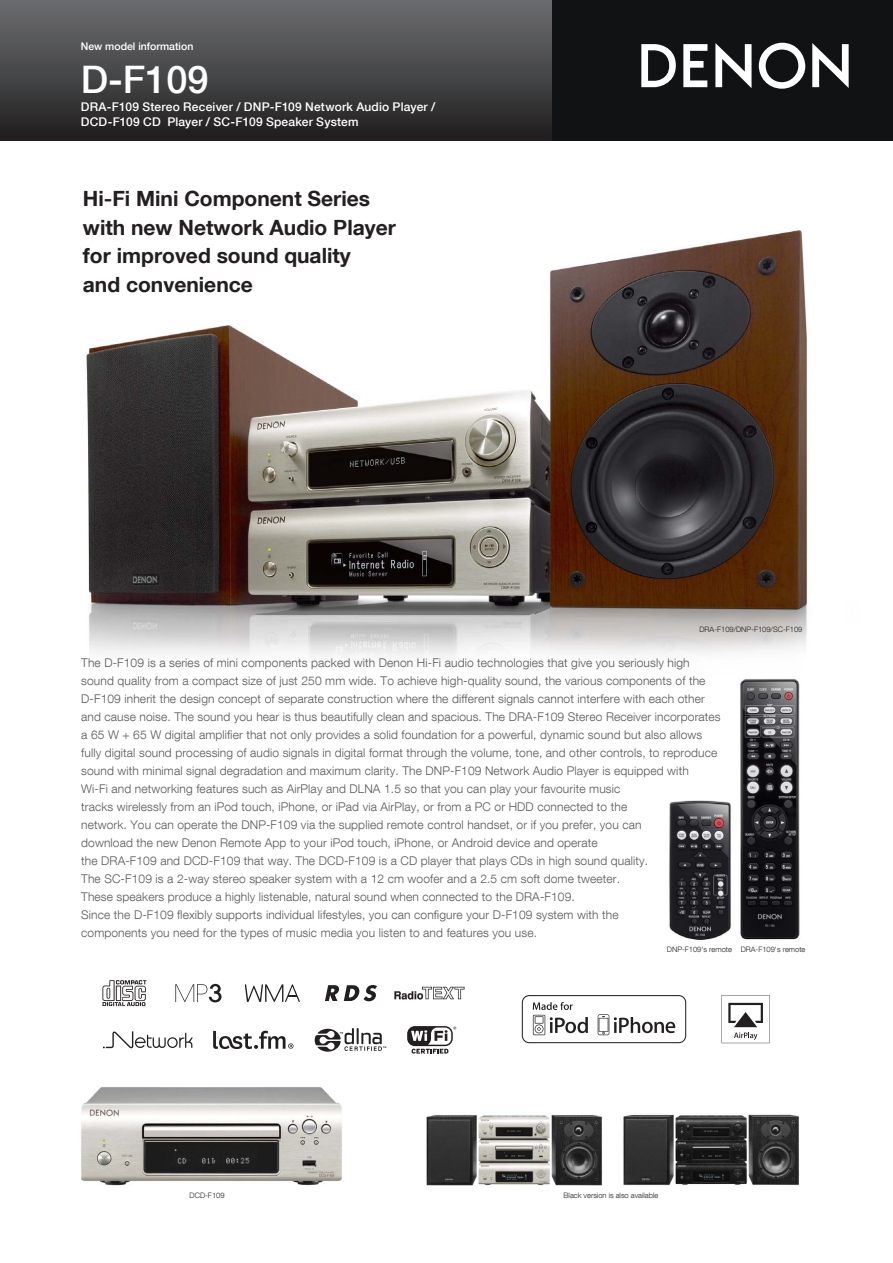
<style>
.page{position:relative;width:893px;height:1263px;background:#fff}
.page>*{position:absolute;margin:0;border:0;box-sizing:border-box;transform-origin:0 0}
.t1{font:500 37.95px "Helvetica Neue LT Com";color:#fff}
.t2{font:700 21px/28.5px "Helvetica Neue LT Com";color:#231f20}
.t3{font:300 12px/18px "Helvetica Neue LT Com";letter-spacing:.01em;color:#57585a}
.t4{font:500 12px/15px "Helvetica Neue LT Com";letter-spacing:.015em;color:#fff}
.t5{font:500 10.5px "Helvetica Neue LT Com";color:#fff}
.t6{font:300 7.5px "Helvetica Neue LT Com";color:#231f20}
</style>
<div class="page">
<img style="left:86px;top:230px;width:722px;height:427px">
<img style="left:669px;top:679px;width:131px;height:261px">
<svg style="left:522px;top:995px;width:164px;height:48px"></svg>
<svg style="left:722px;top:995px;width:48px;height:48px"></svg>
<svg style="left:325px;top:985px;width:52px;height:16px"></svg>
<svg style="left:394px;top:987px;width:70px;height:12px"></svg>
<svg style="left:103px;top:1031px;width:90px;height:18px"></svg>
<svg style="left:213px;top:1031px;width:81px;height:18px"></svg>
<svg style="left:315px;top:1028px;width:71px;height:24px"></svg>
<svg style="left:407px;top:1026px;width:49px;height:28px"></svg>
<svg style="left:102px;top:980px;width:44px;height:26px"></svg>
<svg style="left:245px;top:984px;width:55px;height:18px"></svg>
<svg style="left:175px;top:984px;width:47px;height:18px"></svg>
<img style="left:81px;top:1087px;width:261px;height:99px">
<div style="left:540px;top:0;width:353px;height:140px;background:#101214"></div>
<div style="left:0;top:0;width:551px;height:140px;background:linear-gradient(to bottom,#6d6e71,#222020)"></div>
<svg style="left:715px;top:43px;width:36px;height:45px"></svg>
<svg style="left:683px;top:44px;width:24px;height:43px"></svg>
<svg style="left:812px;top:43px;width:37px;height:45px"></svg>
<svg style="left:641px;top:44px;width:35px;height:43px"></svg>
<svg style="left:759px;top:43px;width:46px;height:46px"></svg>
<img style="left:426px;top:1115px;width:176px;height:70px">
<img style="left:623px;top:1114px;width:176px;height:71px">
<p class="t5" style="left:81px;top:40px;width:114px">New model information</p>
<h1 class="t1" style="left:81px;top:57px;width:129px">D-F109</h1>
<p class="t4" style="left:81px;top:99px;width:356px">DRA-F109 Stereo Receiver / DNP-F109 Network Audio Player /<br>DCD-F109 CD Player / SC-F109 Speaker System</p>
<h2 class="t2" style="left:83px;top:184px;width:314px">Hi-Fi Mini Component Series with new Network Audio Player for improved sound quality<br>and convenience</h2>
<p class="t6" style="left:699px;top:624px;width:104px">DRA-F109/DNP-F109/SC-F109</p>
<p class="t3" style="left:81px;top:654px;width:641px">The D-F109 is a series of mini components packed with Denon Hi-Fi audio technologies that give you seriously high sound quality from a compact size of just 250 mm wide. To achieve high-quality sound, the various components of the D-F109 inherit the design concept of separate construction where the different signals cannot interfere with each other and cause noise. The sound you hear is thus beautifully clean and spacious. The DRA-F109 Stereo Receiver incorporates a 65 W + 65 W digital amplifier that not only provides a solid foundation for a powerful, dynamic sound but also allows fully digital sound processing of audio signals in digital format through the volume, tone, and other controls, to reproduce sound with minimal signal degradation and maximum clarity. The DNP-F109 Network Audio Player is equipped with<br>Wi-Fi and networking features such as AirPlay and DLNA 1.5 so that you can play your favourite music<br>tracks wirelessly from an iPod touch, iPhone, or iPad via AirPlay, or from a PC or HDD connected to the<br>network. You can operate the DNP-F109 via the supplied remote control handset, or if you prefer, you can<br>download the new Denon Remote App to your iPod touch, iPhone, or Android device and operate<br>the DRA-F109 and DCD-F109 that way. The DCD-F109 is a CD player that plays CDs in high sound quality.<br>The SC-F109 is a 2-way stereo speaker system with a 12 cm woofer and a 2.5 cm soft dome tweeter.<br>These speakers produce a highly listenable, natural sound when connected to the DRA-F109.<br>Since the D-F109 flexibly supports individual lifestyles, you can configure your D-F109 system with the<br>components you need for the types of music media you listen to and features you use.</p>
<p class="t6" style="left:667px;top:944px;width:140px">DNP-F109's remote DRA-F109's remote</p>
<p class="t6" style="left:190px;top:1191px;width:36px">DCD-F109</p>
<p class="t6" style="left:564px;top:1191px;width:96px">Black version is also available</p>
</div>
